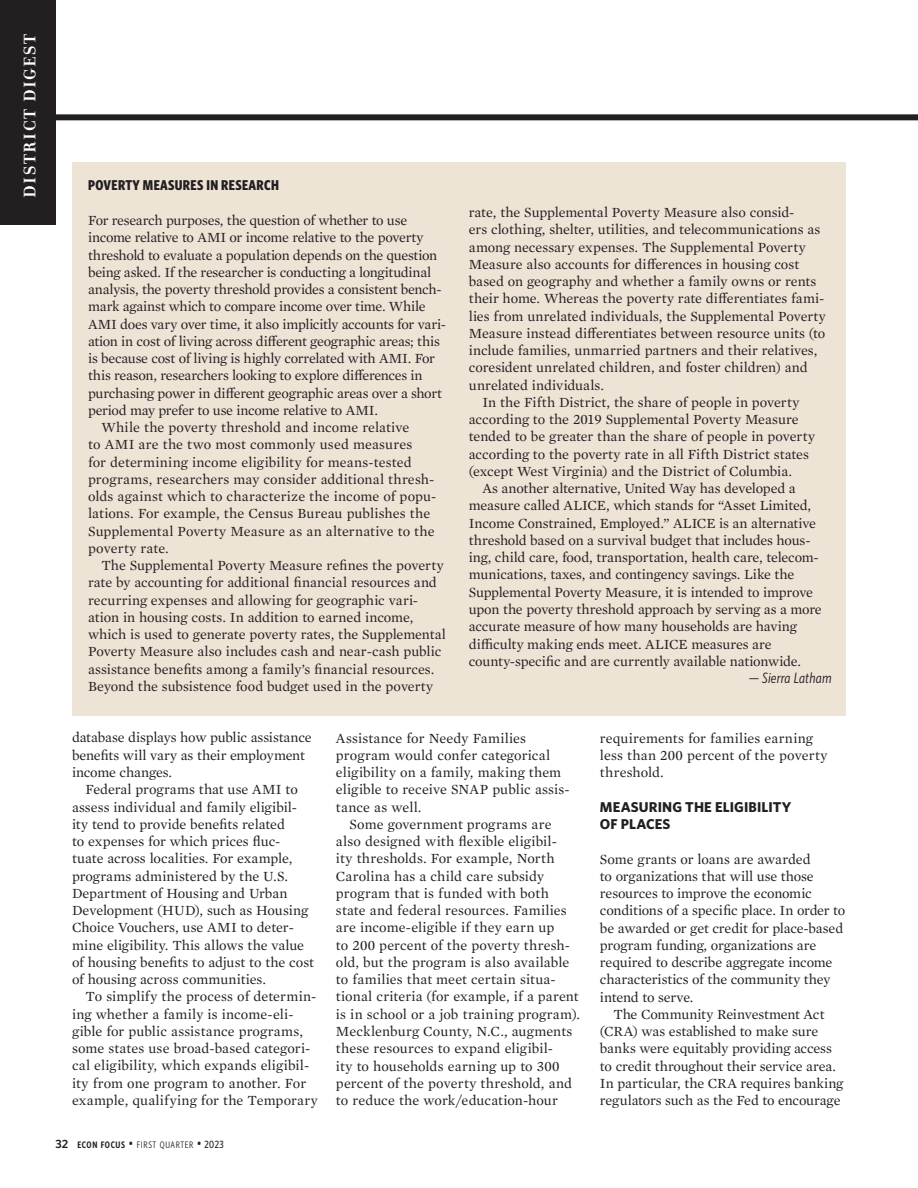
<style>
.page{position:relative;width:918px;height:1188px;background:#fff}
.page>*{position:absolute;margin:0;border:0;box-sizing:border-box;transform-origin:0 0}
.t1{font:700 18px "Filosofia OT";letter-spacing:.1em;color:#fff}
.t2{font:italic 15px "Whitney Condensed";letter-spacing:.015em;color:#231f20}
.t3{font:14.25px/17.2px "Mercury Text G1";letter-spacing:-.005em;color:#231f20}
.t4{font:14.25px "Mercury Text G1";letter-spacing:-.025em;color:#231f20}
.t5{font:14.25px "Mercury Text G1";letter-spacing:-.03em;color:#231f20}
.t6{font:700 14.25px/17.2px "Whitney";letter-spacing:.01em;color:#231f20}
.t7{font:700 14.25px "Whitney Condensed";letter-spacing:.025em;color:#231f20}
.t8{font:9.45px "Whitney Condensed";letter-spacing:.07em;color:#231f20}
.s1{font-style:normal}
.s2{font-family:"Whitney";font-weight:600;font-size:12px}
.s3{font-weight:600}
.s4{font-size:13.5px}
.s5{font-weight:500;font-size:10.5px}
</style>
<div class="page">
<div style="left:0;top:114px;width:918px;height:6px;background:#231f20"></div>
<div style="left:0;top:0;width:56px;height:225px;background:#231f20"></div>
<div style="left:72px;top:162px;width:774px;height:554px;background:#eee4d6"></div>
<p class="t1" style="left:20px;top:198px;width:166px;rotate:-90deg">DISTRICT DIGEST</p>
<p class="t7" style="left:88px;top:176px;width:192px">POVERTY MEASURES IN RESEARCH</p>
<p class="t4" style="left:88px;top:210px;width:321px">For research purposes, the question of whether to use</p>
<p class="t5" style="left:88px;top:227px;width:337px">income relative to AMI or income relative to the poverty</p>
<p class="t4" style="left:88px;top:245px;width:351px">threshold to evaluate a population depends on the question</p>
<p class="t4" style="left:88px;top:262px;width:345px">being asked. If the researcher is conducting a longitudinal</p>
<p class="t4" style="left:88px;top:279px;width:355px">analysis, the poverty threshold provides a consistent bench-</p>
<p class="t4" style="left:88px;top:296px;width:339px">mark against which to compare income over time. While</p>
<p class="t4" style="left:88px;top:314px;width:359px">AMI does vary over time, it also implicitly accounts for vari-</p>
<p class="t3" style="left:88px;top:332px;width:353px">ation in cost of living across different geographic areas; this</p>
<p class="t3" style="left:88px;top:349px;width:348px">is because cost of living is highly correlated with AMI. For</p>
<p class="t4" style="left:88px;top:365px;width:336px">this reason, researchers looking to explore differences in</p>
<p class="t4" style="left:88px;top:383px;width:355px">purchasing power in different geographic areas over a short</p>
<p class="t4" style="left:88px;top:400px;width:291px">period may prefer to use income relative to AMI.</p>
<p class="t3" style="left:102px;top:418px;width:309px">While the poverty threshold and income relative</p>
<p class="t3" style="left:88px;top:435px;width:326px">to AMI are the two most commonly used measures</p>
<p class="t3" style="left:88px;top:452px;width:325px">for determining income eligibility for means-tested</p>
<p class="t3" style="left:88px;top:470px;width:348px">programs, researchers may consider additional thresh-</p>
<p class="t3" style="left:88px;top:487px;width:350px">olds against which to characterize the income of popu-</p>
<p class="t3" style="left:88px;top:504px;width:344px">lations. For example, the Census Bureau publishes the</p>
<p class="t3" style="left:88px;top:522px;width:348px">Supplemental Poverty Measure as an alternative to the</p>
<p class="t3" style="left:88px;top:539px;width:82px">poverty rate.</p>
<p class="t3" style="left:102px;top:556px;width:344px">The Supplemental Poverty Measure refines the poverty</p>
<p class="t3" style="left:88px;top:573px;width:350px">rate by accounting for additional financial resources and</p>
<p class="t3" style="left:88px;top:591px;width:332px">recurring expenses and allowing for geographic vari-</p>
<p class="t3" style="left:88px;top:608px;width:327px">ation in housing costs. In addition to earned income,</p>
<p class="t3" style="left:88px;top:625px;width:359px">which is used to generate poverty rates, the Supplemental</p>
<p class="t3" style="left:88px;top:642px;width:355px">Poverty Measure also includes cash and near-cash public</p>
<p class="t3" style="left:88px;top:660px;width:348px">assistance benefits among a family’s financial resources.</p>
<p class="t3" style="left:88px;top:677px;width:347px">Beyond the subsistence food budget used in the poverty</p>
<p class="t3" style="left:469px;top:203px;width:327px">rate, the Supplemental Poverty Measure also consid-</p>
<p class="t3" style="left:469px;top:220px;width:353px">ers clothing, shelter, utilities, and telecommunications as</p>
<p class="t3" style="left:469px;top:237px;width:338px">among necessary expenses. The Supplemental Poverty</p>
<p class="t3" style="left:469px;top:255px;width:332px">Measure also accounts for differences in housing cost</p>
<p class="t3" style="left:469px;top:272px;width:349px">based on geography and whether a family owns or rents</p>
<p class="t3" style="left:469px;top:289px;width:357px">their home. Whereas the poverty rate differentiates fami-</p>
<p class="t3" style="left:469px;top:307px;width:359px">lies from unrelated individuals, the Supplemental Poverty</p>
<p class="t3" style="left:469px;top:324px;width:358px">Measure instead differentiates between resource units (to</p>
<p class="t3" style="left:469px;top:341px;width:350px">include families, unmarried partners and their relatives,</p>
<p class="t3" style="left:469px;top:358px;width:340px">coresident unrelated children, and foster children) and</p>
<p class="t3" style="left:469px;top:376px;width:137px">unrelated individuals.</p>
<p class="t3" style="left:482px;top:393px;width:319px">In the Fifth District, the share of people in poverty</p>
<p class="t3" style="left:469px;top:410px;width:331px">according to the 2019 Supplemental Poverty Measure</p>
<p class="t3" style="left:469px;top:427px;width:348px">tended to be greater than the share of people in poverty</p>
<p class="t3" style="left:469px;top:445px;width:342px">according to the poverty rate in all Fifth District states</p>
<p class="t3" style="left:469px;top:462px;width:325px">(except West Virginia) and the District of Columbia.</p>
<p class="t3" style="left:482px;top:479px;width:315px">As another alternative, United Way has developed a</p>
<p class="t3" style="left:469px;top:496px;width:344px">measure called ALICE, which stands for “Asset Limited,</p>
<p class="t3" style="left:469px;top:514px;width:349px">Income Constrained, Employed.” ALICE is an alternative</p>
<p class="t3" style="left:469px;top:531px;width:343px">threshold based on a survival budget that includes hous-</p>
<p class="t3" style="left:469px;top:548px;width:351px">ing, child care, food, transportation, health care, telecom-</p>
<p class="t3" style="left:469px;top:565px;width:327px">munications, taxes, and contingency savings. Like the</p>
<p class="t3" style="left:469px;top:583px;width:346px">Supplemental Poverty Measure, it is intended to improve</p>
<p class="t3" style="left:469px;top:600px;width:354px">upon the poverty threshold approach by serving as a more</p>
<p class="t3" style="left:469px;top:617px;width:329px">accurate measure of how many households are having</p>
<p class="t3" style="left:469px;top:634px;width:304px">difficulty making ends meet. ALICE measures are</p>
<p class="t3" style="left:469px;top:652px;width:334px">county-specific and are currently available nationwide.</p>
<p class="t2" style="left:749px;top:669px;width:84px"><span class="s1">—</span> Sierra Latham</p>
<p class="t3" style="left:72px;top:728px;width:241px">database displays how public assistance benefits will vary as their employment income changes.</p>
<p class="t3" style="left:72px;top:780px;width:244px;text-indent:13px">Federal programs that use AMI to assess individual and family eligibil&shy;ity tend to provide benefits related<br>to expenses for which prices fluc&shy;tuate across localities. For example, programs administered by the U.S.<br>Department of Housing and Urban Development (HUD), such as Housing Choice Vouchers, use AMI to deter&shy;mine eligibility. This allows the value of housing benefits to adjust to the cost of housing across communities.</p>
<p class="t3" style="left:72px;top:987px;width:247px;text-indent:13px">To simplify the process of determin&shy;ing whether a family is income-eli&shy;gible for public assistance programs, some states use broad-based categori&shy;cal eligibility, which expands eligibil&shy;ity from one program to another. For example, qualifying for the Temporary</p>
<p class="t8" style="left:56px;top:1139px;width:170px"><span class="s2">32</span> <span class="s3">ECON FOCUS</span> <span class="s4">•</span> FIRST QUARTER <span class="s4">•</span> <span class="s5">2023</span></p>
<p class="t3" style="left:336px;top:729px;width:235px">Assistance for Needy Families program would confer categorical eligibility on a family, making them eligible to receive SNAP public assis&shy;tance as well.</p>
<p class="t3" style="left:336px;top:815px;width:246px;text-indent:13px">Some government programs are also designed with flexible eligibil-<br>ity thresholds. For example, North Carolina has a child care subsidy program that is funded with both state and federal resources. Families are income-eligible if they earn up<br>to 200 percent of the poverty thresh&shy;old, but the program is also available to families that meet certain situa&shy;tional criteria (for example, if a parent is in school or a job training program).<br>Mecklenburg County, N.C., augments these resources to expand eligibil-<br>ity to households earning up to 300 percent of the poverty threshold, and to reduce the work/education-hour</p>
<p class="t3" style="left:600px;top:729px;width:229px">requirements for families earning less than 200 percent of the poverty threshold.</p>
<p class="t6" style="left:600px;top:798px;width:193px">MEASURING THE ELIGIBILITY<br>OF PLACES</p>
<p class="t3" style="left:600px;top:849px;width:247px">Some grants or loans are awarded<br>to organizations that will use those resources to improve the economic conditions of a specific place. In order to be awarded or get credit for place-based program funding, organizations are required to describe aggregate income characteristics of the community they intend to serve.</p>
<p class="t3" style="left:600px;top:1005px;width:245px;text-indent:13px">The Community Reinvestment Act (CRA) was established to make sure banks were equitably providing access to credit throughout their service area.<br>In particular, the CRA requires banking regulators such as the Fed to encourage</p>
</div>
